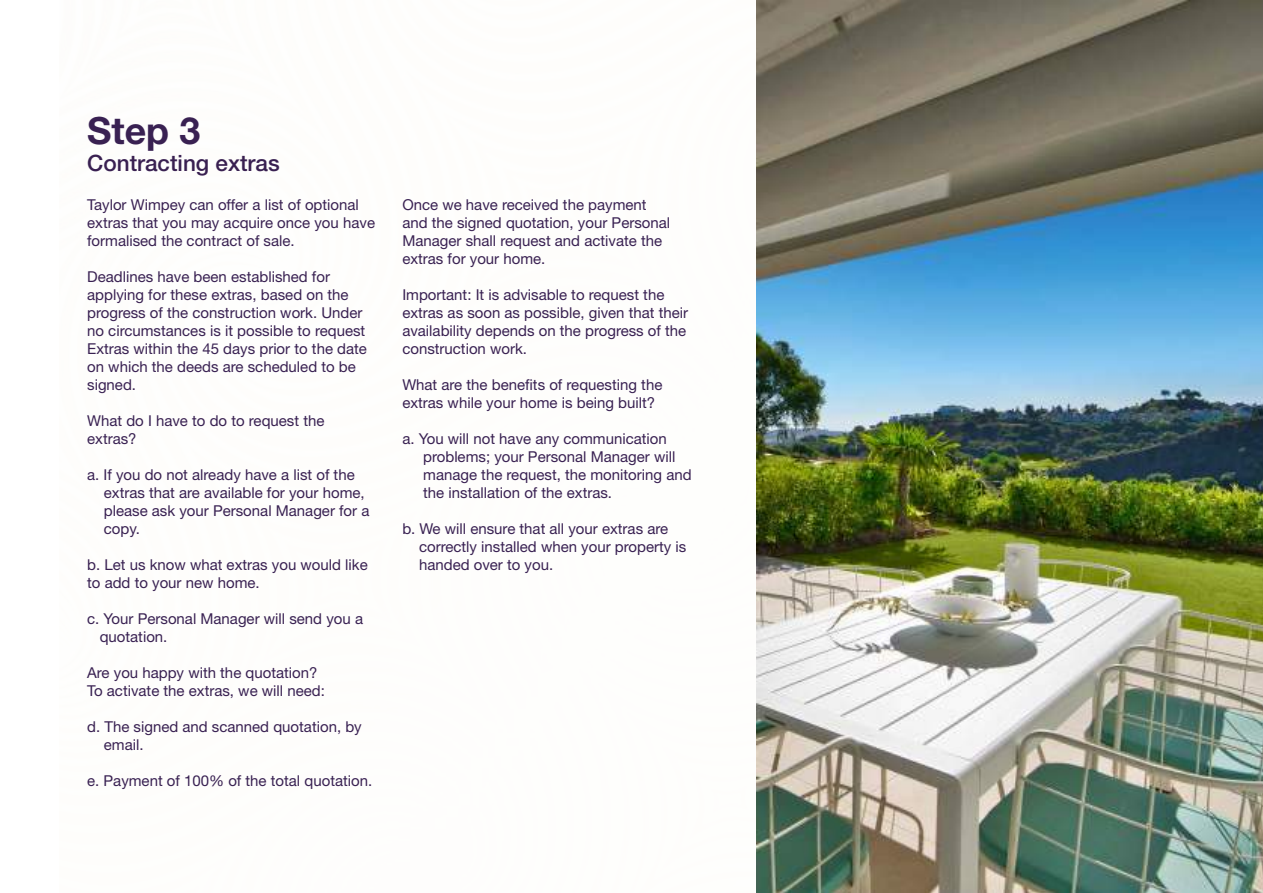
<style>
.page{position:relative;width:1263px;height:893px;background:#fff}
.page>*{position:absolute;margin:0;border:0;box-sizing:border-box;transform-origin:0 0}
.t1{font:700 37.5px "Helvetica Neue LT Std";color:#392152}
.t2{font:500 22.5px "Helvetica Neue LT Std";color:#392051}
.t3{font:15px/18px "Helvetica Neue LT Std";color:#392152}
</style>
<div class="page">
<img style="left:757px;top:0;width:506px;height:893px">
<h1 class="t1" style="left:87px;top:107px;width:115px">Step 3</h1>
<h2 class="t2" style="left:87px;top:149px;width:194px">Contracting extras</h2>
<p class="t3" style="left:87px;top:195px;width:289px">Taylor Wimpey can offer a list of optional extras that you may acquire once you have formalised the contract of sale.</p>
<p class="t3" style="left:87px;top:267px;width:281px">Deadlines have been established for applying for these extras, based on the progress of the construction work. Under no circumstances is it possible to request Extras within the 45 days prior to the date on which the deeds are scheduled to be signed.</p>
<p class="t3" style="left:87px;top:411px;width:239px">What do I have to do to request the extras?</p>
<p class="t3" style="left:104px;top:465px;width:267px;text-indent:-17px">a. If you do not already have a list of the extras that are available for your home, please ask your Personal Manager for a copy.</p>
<p class="t3" style="left:87px;top:555px;width:282px">b. Let us know what extras you would like to add to your new home.</p>
<p class="t3" style="left:100px;top:609px;width:265px;text-indent:-13px">c. Your Personal Manager will send you a quotation.</p>
<p class="t3" style="left:87px;top:663px;width:239px">Are you happy with the quotation?<br>To activate the extras, we will need:</p>
<p class="t3" style="left:104px;top:717px;width:259px;text-indent:-17px">d. The signed and scanned quotation, by email.</p>
<p class="t3" style="left:87px;top:771px;width:287px">e. Payment of 100% of the total quotation.</p>
<p class="t3" style="left:402px;top:195px;width:269px">Once we have received the payment and the signed quotation, your Personal Manager shall request and activate the extras for your home.</p>
<p class="t3" style="left:402px;top:285px;width:287px">Important: It is advisable to request the extras as soon as possible, given that their availability depends on the progress of the construction work.</p>
<p class="t3" style="left:402px;top:375px;width:262px">What are the benefits of requesting the extras while your home is being built?</p>
<p class="t3" style="left:423px;top:429px;width:270px;text-indent:-21px">a. You will not have any communication problems; your Personal Manager will manage the request, the monitoring and the installation of the extras.</p>
<p class="t3" style="left:419px;top:519px;width:269px;text-indent:-17px">b. We will ensure that all your extras are correctly installed when your property is handed over to you.</p>
</div>
